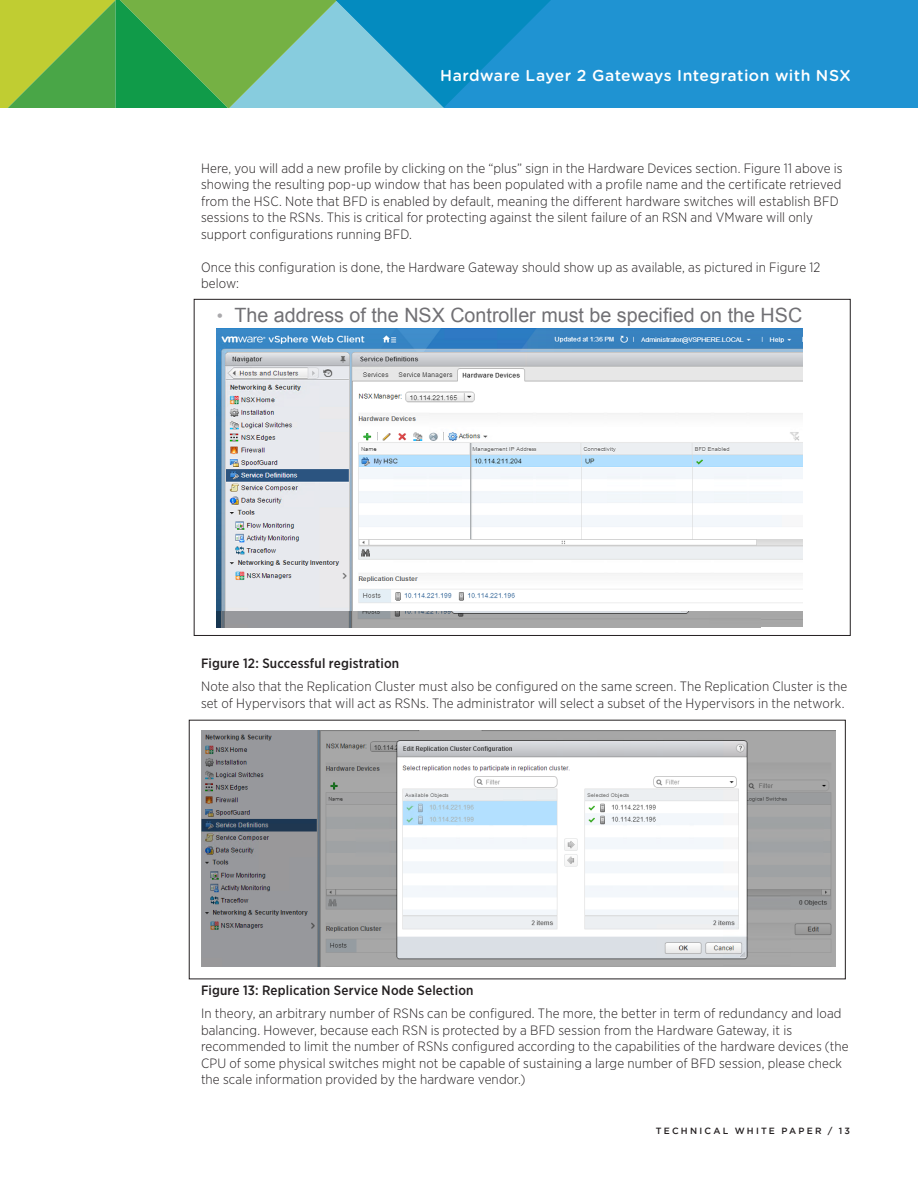
<style>
.page{position:relative;width:918px;height:1188px;background:#fff}
.page>*{position:absolute;margin:0;border:0;box-sizing:border-box;transform-origin:0 0}
.t1{font:19.65px "Arial";color:#717074}
.t2{font:500 15.75px "Gotham Rounded";letter-spacing:.025em;color:#fff}
._5a_Body{font:300 13.5px/16.5px "Gotham Narrow";letter-spacing:.01em;color:#231f20}
._5a_Body-2{font:500 13.5px "Gotham Narrow";letter-spacing:.01em;color:#231f20}
.t3{font:500 9px "Gotham";letter-spacing:.245em;color:#231f20}
.s1{font-size:17.7px;color:#aaa9ac}
</style>
<div class="page">
<div style="left:564px;top:0;width:354px;height:108px;background:#1f93d2"></div>
<svg style="left:0;top:0;width:564px;height:108px;background:#53ab88"></svg>
<img style="left:217px;top:611px;width:586px;height:15px">
<img style="left:217px;top:328px;width:586px;height:283px">
<img style="left:202px;top:731px;width:634px;height:236px">
<p class="t2" style="left:440px;top:66px;width:412px">Hardware Layer 2 Gateways Integration with NSX</p>
<p class="_5a_Body" style="left:201px;top:159px;width:643px">Here, you will add a new profile by clicking on the “plus” sign in the Hardware Devices section. Figure 11 above is showing the resulting pop-up window that has been populated with a profile name and the certificate retrieved from the HSC. Note that BFD is enabled by default, meaning the different hardware switches will establish BFD sessions to the RSNs. This is critical for protecting against the silent failure of an RSN and VMware will only support configurations running BFD.</p>
<p class="_5a_Body" style="left:201px;top:258px;width:621px">Once this configuration is done, the Hardware Gateway should show up as available, as pictured in Figure 12 below:</p>
<p class="t1" style="left:217px;top:302px;width:587px"><span class="s1">•</span> The address of the NSX Controller must be specified on the HSC</p>
<p class="_5a_Body-2" style="left:201px;top:655px;width:200px">Figure 12: Successful registration</p>
<p class="_5a_Body" style="left:201px;top:678px;width:648px">Note also that the Replication Cluster must also be configured on the same screen. The Replication Cluster is the set of Hypervisors that will act as RSNs. The administrator will select a subset of the Hypervisors in the network.</p>
<p class="_5a_Body-2" style="left:201px;top:982px;width:274px">Figure 13: Replication Service Node Selection</p>
<p class="_5a_Body" style="left:201px;top:1005px;width:649px">In theory, an arbitrary number of RSNs can be configured. The more, the better in term of redundancy and load balancing. However, because each RSN is protected by a BFD session from the Hardware Gateway, it is recommended to limit the number of RSNs configured according to the capabilities of the hardware devices (the CPU of some physical switches might not be capable of sustaining a large number of BFD session, please check the scale information provided by the hardware vendor.)</p>
<p class="t3" style="left:656px;top:1126px;width:196px">TECHNICAL WHITE PAPER / 13</p>
</div>
